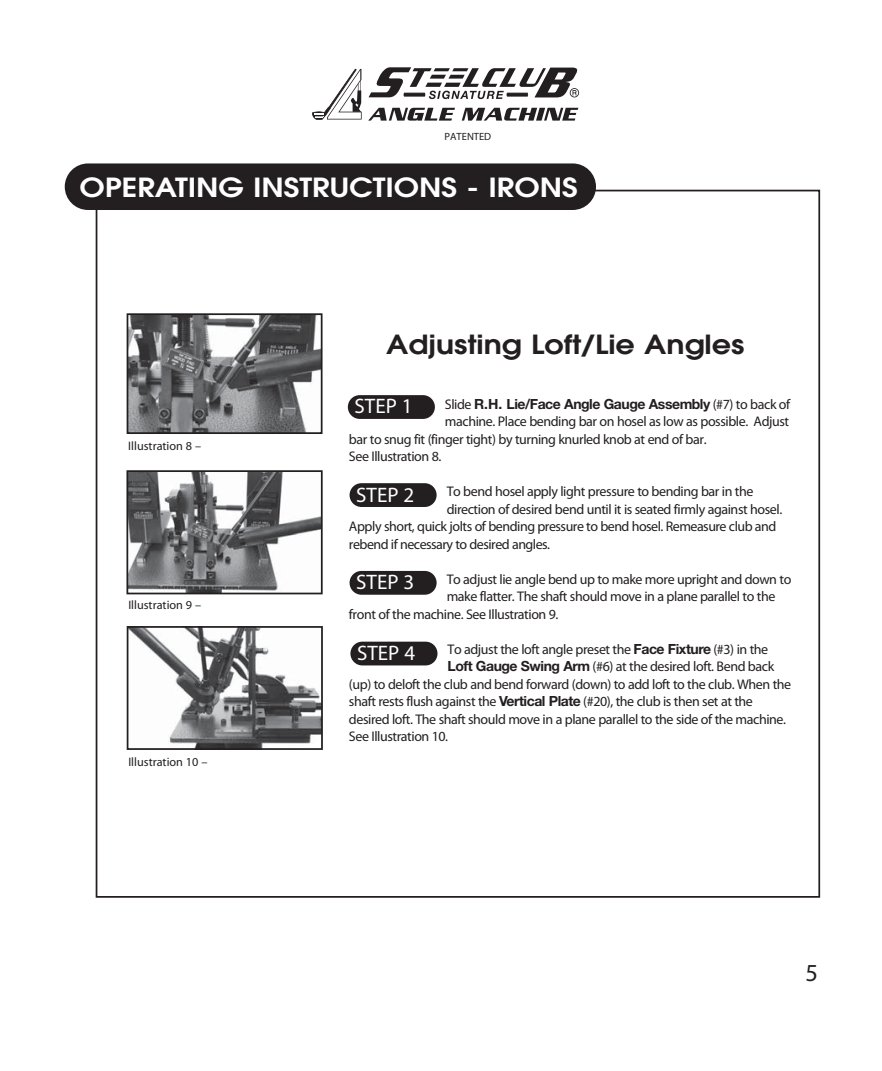
<style>
.page{position:relative;width:882px;height:1071px;background:#fff}
.page>*{position:absolute;margin:0;border:0;box-sizing:border-box;transform-origin:0 0}
.t1{font:600 26.25px "Avant Garde";color:#fff;scale:1.15 1}
.t2{font:600 26.25px "Avant Garde";color:#231f20;scale:1.15 1}
.t3{font:24.5px "Myriad Pro";color:#231f20}
.t4{font:21px "Myriad Pro";color:#fff}
.t5{font:14px/17.5px "Myriad Pro";letter-spacing:-.03em;color:#231f20}
.t6{font:700 14px "Helvetica Neue";letter-spacing:-.035em;color:#231f20}
.t7{font:12.25px "Myriad Pro";color:#231f20}
.t8{font:10.5px "Myriad Pro";color:#231f20}
.s1{font-family:"Myriad Pro";font-weight:400}
.s2{font-family:"Helvetica Neue";font-weight:700}
</style>
<div class="page">
<svg style="left:312px;top:69px;width:50px;height:51px"></svg>
<svg style="left:368px;top:108px;width:87px;height:13px"></svg>
<svg style="left:462px;top:108px;width:116px;height:13px"></svg>
<svg style="left:369px;top:67px;width:210px;height:32px"></svg>
<div style="left:350px;top:483px;width:87px;height:24px;background:#231f20;border-radius:12px"></div>
<div style="left:350px;top:571px;width:87px;height:24px;background:#231f20;border-radius:12px"></div>
<div style="left:350px;top:642px;width:88px;height:23px;background:#231f20;border-radius:12px"></div>
<div style="left:348px;top:395px;width:87px;height:24px;background:#231f20;border-radius:12px"></div>
<img style="left:129px;top:473px;width:191px;height:118px">
<div style="left:126px;top:470px;width:197px;height:124px;border:2px solid #231f20"></div>
<img style="left:130px;top:629px;width:190px;height:118px">
<div style="left:127px;top:626px;width:196px;height:124px;border:2px solid #231f20"></div>
<img style="left:130px;top:316px;width:190px;height:115px">
<div style="left:127px;top:313px;width:196px;height:121px;border:2px solid #231f20"></div>
<div style="left:65px;top:163px;width:531px;height:47px;background:#231f20;border-radius:23px"></div>
<p class="t8" style="left:445px;top:132px;width:48px">PATENTED</p>
<h1 class="t1" style="left:79px;top:178px;width:435px">OPERATING INSTRUCTIONS - IRONS</h1>
<p class="t7" style="left:128px;top:441px;width:74px">Illustration 8 –</p>
<p class="t7" style="left:128px;top:600px;width:74px">Illustration 9 –</p>
<p class="t7" style="left:128px;top:757px;width:81px">Illustration 10 –</p>
<h1 class="t2" style="left:386px;top:335px;width:313px">Adjusting Loft/Lie Angles</h1>
<h3 class="t4" style="left:355px;top:398px;width:59px">STEP 1</h3>
<p class="t6" style="left:445px;top:399px;width:347px"><span class="s1">Slide</span> R.H. Lie/Face Angle Gauge Assembly <span class="s1">(#7) to back of</span></p>
<p class="t5" style="left:349px;top:414px;width:442px;text-indent:96px">machine. Place bending bar on hosel as low as possible. Adjust bar to snug fit (finger tight) by turning knurled knob at end of bar.<br>See Illustration 8.</p>
<p class="t5" style="left:447px;top:484px;width:308px">To bend hosel apply light pressure to bending bar in the</p>
<p class="t5" style="left:447px;top:502px;width:337px">direction of desired bend until it is seated firmly against hosel.</p>
<p class="t5" style="left:349px;top:519px;width:429px">Apply short, quick jolts of bending pressure to bend hosel. Remeasure club and</p>
<p class="t5" style="left:349px;top:537px;width:203px">rebend if necessary to desired angles.</p>
<p class="t5" style="left:447px;top:572px;width:346px">To adjust lie angle bend up to make more upright and down to</p>
<p class="t5" style="left:447px;top:589px;width:330px">make flatter. The shaft should move in a plane parallel to the</p>
<p class="t5" style="left:349px;top:607px;width:211px">front of the machine. See Illustration 9.</p>
<p class="t5" style="left:448px;top:642px;width:322px">To adjust the loft angle preset the <span class="s2">Face Fixture</span> (#3) in the</p>
<p class="t5" style="left:448px;top:659px;width:328px"><span class="s2">Loft Gauge Swing Arm</span> (#6) at the desired loft. Bend back</p>
<p class="t5" style="left:349px;top:677px;width:444px">(up) to deloft the club and bend forward (down) to add loft to the club. When the</p>
<p class="t5" style="left:349px;top:694px;width:405px">shaft rests flush against the <span class="s2">Vertical Plate</span> (#20), the club is then set at the</p>
<p class="t5" style="left:349px;top:712px;width:439px">desired loft. The shaft should move in a plane parallel to the side of the machine.</p>
<p class="t5" style="left:349px;top:729px;width:101px">See Illustration 10.</p>
<h3 class="t4" style="left:356px;top:486px;width:59px">STEP 2</h3>
<h3 class="t4" style="left:356px;top:574px;width:59px">STEP 3</h3>
<h3 class="t4" style="left:357px;top:645px;width:59px">STEP 4</h3>
<h2 class="t3" style="left:805px;top:963px;width:14px">5</h2>
</div>
